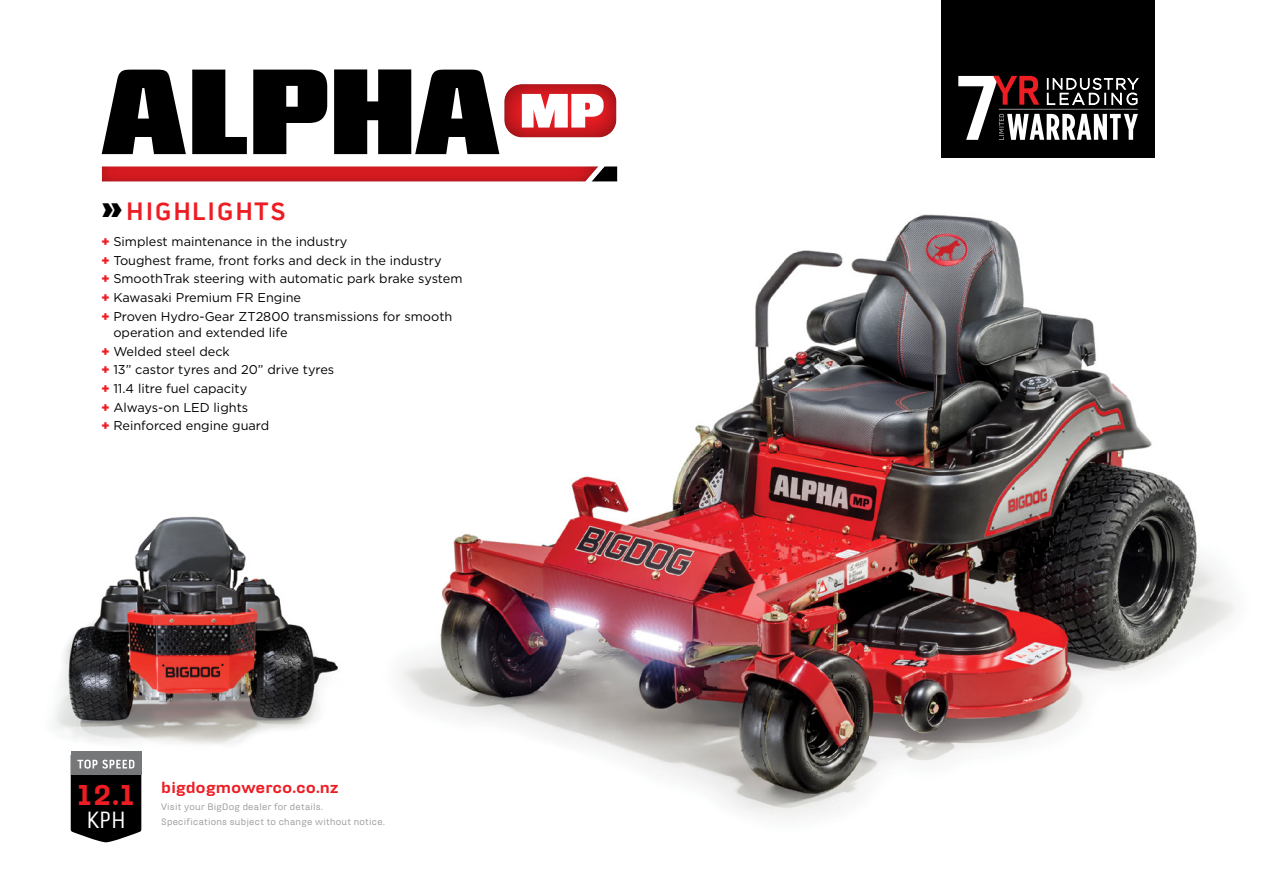
<style>
.page{position:relative;width:1263px;height:893px;background:#fff}
.page>*{position:absolute;margin:0;border:0;box-sizing:border-box;transform-origin:0 0}
.t1{font:900 28.8px "Hydra Text";color:#ed1d24}
.t2{font:700 25.5px "Pill Gothic 600 mg";letter-spacing:.075em;color:#ed1d24}
.t3{font:23.7px "Pill Gothic 300 mg";color:#fff}
.t4{font:900 15px "Hydra Text";color:#ed1d24}
.t5{font:12.75px/18.6px "Gotham";color:#000}
.t6{font:9px/15px "Hydra Text";letter-spacing:.03em;color:#939598}
.s1{font-family:"District TF Bold Alt";font-weight:400;font-size:38.1px;color:#000}
.s2{font-weight:900;color:#ed1d24}
</style>
<div class="page">
<img style="left:334px;top:152px;width:900px;height:666px">
<div style="left:503px;top:84px;width:114px;height:55px;background:#000;opacity:.51"></div>
<svg style="left:522px;top:94px;width:82px;height:34px"></svg>
<svg style="left:102px;top:70px;width:84px;height:84px"></svg>
<svg style="left:192px;top:70px;width:55px;height:84px"></svg>
<svg style="left:253px;top:70px;width:74px;height:84px"></svg>
<svg style="left:334px;top:69px;width:165px;height:85px"></svg>
<div style="left:100px;top:166px;width:500px;height:18px;background:#fff"></div>
<svg style="left:102px;top:166px;width:488px;height:16px"></svg>
<div style="left:590px;top:164px;width:28px;height:18px;background:#000;opacity:.34"></div>
<img style="left:53px;top:503px;width:303px;height:253px">
<div style="left:71px;top:751px;width:70px;height:23px;background:#757779"></div>
<svg style="left:71px;top:759px;width:70px;height:83px"></svg>
<div style="left:941px;top:0;width:214px;height:158px;background:#000"></div>
<svg style="left:958px;top:76px;width:181px;height:64px"></svg>
<h2 class="t2" style="left:102px;top:195px;width:185px"><span class="s1">»</span>HIGHLIGHTS</h2>
<p class="t5" style="left:101px;top:232px;width:363px"><span class="s2">+</span> Simplest maintenance in the industry<br><span class="s2">+</span> Toughest frame, front forks and deck in the industry<br><span class="s2">+</span> SmoothTrak steering with automatic park brake system <span class="s2">+</span> Kawasaki Premium FR Engine<br><span class="s2">+</span> Proven Hydro-Gear ZT2800 transmissions for smooth</p>
<p class="t5" style="left:101px;top:323px;width:234px;text-indent:12px">operation and extended life<br><span class="s2">+</span> Welded steel deck<br><span class="s2">+</span> 13” castor tyres and 20” drive tyres <span class="s2">+</span> 11.4 litre fuel capacity<br><span class="s2">+</span> Always-on LED lights<br><span class="s2">+</span> Reinforced engine guard</p>
<h1 class="t1" style="left:77px;top:775px;width:60px">12.1</h1>
<h3 class="t3" style="left:87px;top:806px;width:40px">KPH</h3>
<p class="t4" style="left:161px;top:778px;width:179px">bigdogmowerco.co.nz</p>
<p class="t6" style="left:161px;top:799px;width:225px">Visit your BigDog dealer for details.<br>Specifications subject to change without notice.</p>
</div>
